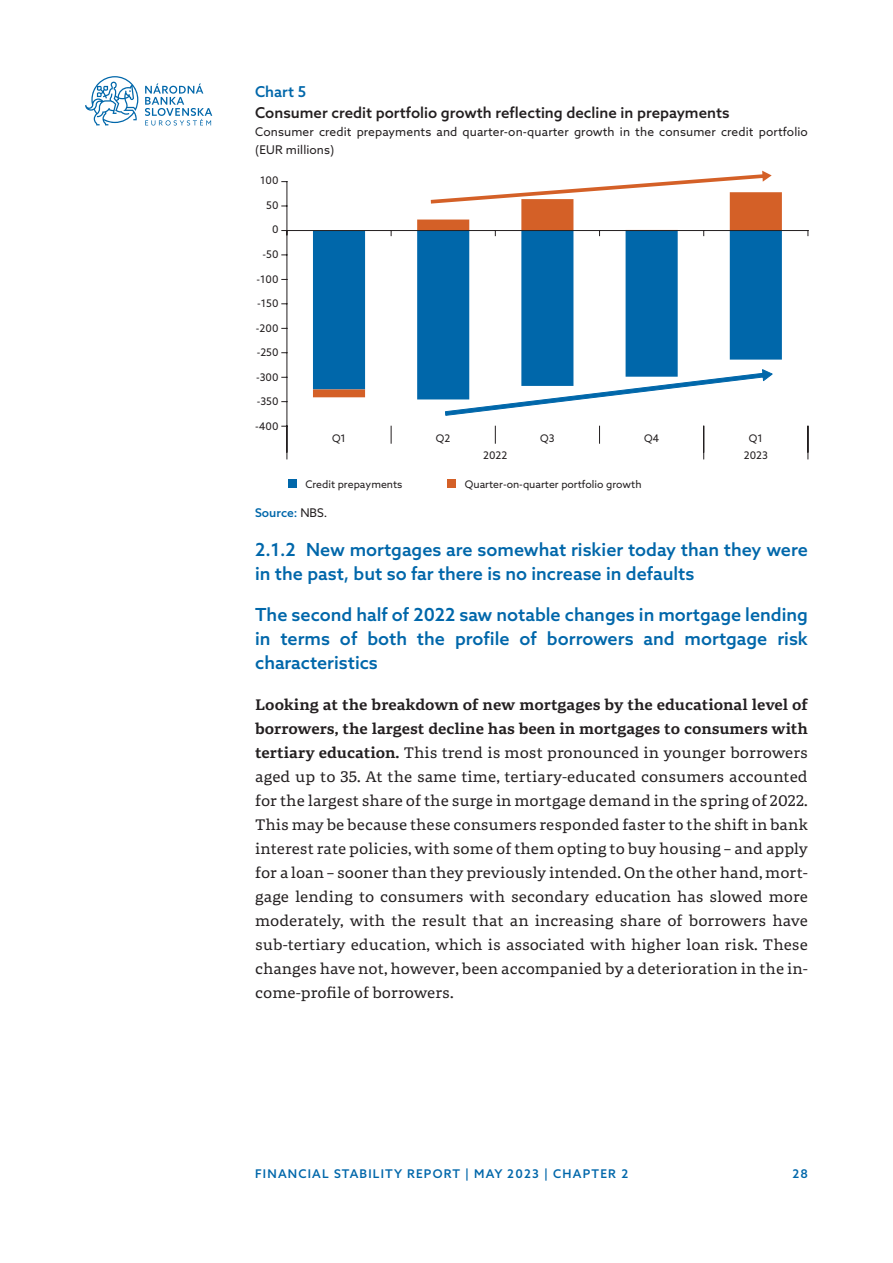
<style>
.page{position:relative;width:893px;height:1263px;background:#fff}
.page>*{position:absolute;margin:0;border:0;box-sizing:border-box;transform-origin:0 0}
.t1{font:500 18px/24px "Azo Sans";color:#0067aa}
.t2{font:15px/24px "Portada Text";color:#231f20;text-align:justify}
.t3{font:15px/24px "Portada Text Sb";color:#231f20}
.t4{font:500 15px "Azo Sans";color:#231f20}
.t5{font:500 15px "Azo Sans";color:#0067aa}
.t6{font:12px/18px "Azo Sans";letter-spacing:.01em;color:#231f20}
.t7{font:500 12px "Azo Sans";letter-spacing:.1em;color:#0067aa}
.t8{font:10.5px "Azo Sans";color:#231f20}
.s1{font-weight:400;color:#231f20}
.s2{font-family:"Portada Text Sb"}
</style>
<div class="page">
<svg style="left:145px;top:83px;width:67px;height:43px"></svg>
<svg style="left:85px;top:76px;width:53px;height:49px"></svg>
<svg style="left:313px;top:192px;width:469px;height:205px"></svg>
<hr style="left:287px;top:182px;width:1px;height:244px;background:#231f20">
<hr style="left:287px;top:230px;width:521px;height:1px;background:#231f20">
<svg style="left:282px;top:230px;width:6px;height:5px"></svg>
<svg style="left:282px;top:426px;width:5px;height:26px"></svg>
<svg style="left:391px;top:426px;width:1px;height:17px"></svg>
<svg style="left:495px;top:426px;width:1px;height:17px"></svg>
<svg style="left:599px;top:426px;width:1px;height:17px"></svg>
<hr style="left:287px;top:426px;width:1px;height:33px;background:#231f20">
<hr style="left:703px;top:426px;width:1px;height:33px;background:#231f20">
<hr style="left:808px;top:426px;width:1px;height:33px;background:#231f20">
<svg style="left:445px;top:370px;width:327px;height:45px"></svg>
<svg style="left:431px;top:171px;width:341px;height:33px"></svg>
<div style="left:288px;top:479px;width:8px;height:8px;background:#0067aa"></div>
<div style="left:447px;top:479px;width:9px;height:8px;background:#d46027"></div>
<p class="t5" style="left:255px;top:81px;width:52px">Chart 5</p>
<p class="t4" style="left:255px;top:102px;width:476px">Consumer credit portfolio growth reflecting decline in prepayments</p>
<p class="t6" style="left:255px;top:122px;width:554px">Consumer credit prepayments and quarter-on-quarter growth in the consumer credit portfolio (EUR millions)</p>
<p class="t8" style="left:260px;top:174px;width:20px">100</p>
<p class="t8" style="left:266px;top:198px;width:14px">50</p>
<p class="t8" style="left:272px;top:223px;width:8px">0</p>
<p class="t8" style="left:263px;top:247px;width:17px">-50</p>
<p class="t8" style="left:256px;top:272px;width:24px">-100</p>
<p class="t8" style="left:257px;top:296px;width:23px">-150</p>
<p class="t8" style="left:256px;top:321px;width:24px">-200</p>
<p class="t8" style="left:257px;top:345px;width:23px">-250</p>
<p class="t8" style="left:256px;top:370px;width:24px">-300</p>
<p class="t8" style="left:257px;top:395px;width:23px">-350</p>
<p class="t8" style="left:255px;top:419px;width:25px">-400</p>
<p class="t8" style="left:332px;top:432px;width:15px">Q1</p>
<p class="t8" style="left:436px;top:432px;width:16px">Q2</p>
<p class="t8" style="left:540px;top:432px;width:16px">Q3</p>
<p class="t8" style="left:644px;top:432px;width:17px">Q4</p>
<p class="t8" style="left:749px;top:432px;width:15px">Q1</p>
<p class="t8" style="left:483px;top:448px;width:26px">2022</p>
<p class="t8" style="left:744px;top:448px;width:26px">2023</p>
<p class="t8" style="left:305px;top:477px;width:99px">Credit prepayments</p>
<p class="t8" style="left:465px;top:477px;width:178px">Quarter-on-quarter portfolio growth</p>
<p class="t7" style="left:255px;top:504px;width:74px">Source: <span class="s1">NBS.</span></p>
<p class="t1" style="left:255px;top:537px;width:554px">2.1.2 New mortgages are somewhat riskier today than they were in the past, but so far there is no increase in defaults</p>
<p class="t1" style="left:255px;top:602px;width:554px;text-align:justify">The second half of 2022 saw notable changes in mortgage lending in terms of both the profile of borrowers and mortgage risk characteristics</p>
<p class="t3" style="left:255px;top:692px;width:554px">Looking at the breakdown of new mortgages by the educational level of borrowers, the largest decline has been in mortgages to consumers with</p>
<p class="t2" style="left:255px;top:740px;width:554px"><span class="s2">tertiary education.</span> This trend is most pronounced in younger borrowers aged up to 35. At the same time, tertiary-educated consumers accounted for the largest share of the surge in mortgage demand in the spring of 2022.<br>This may be because these consumers responded faster to the shift in bank interest rate policies, with some of them opting to buy housing – and apply for a loan – sooner than they previously intended. On the other hand, mort&shy;gage lending to consumers with secondary education has slowed more moderately, with the result that an increasing share of borrowers have sub-tertiary education, which is associated with higher loan risk. These changes have not, however, been accompanied by a deterioration in the in&shy;come-profile of borrowers.</p>
<p class="t7" style="left:255px;top:1166px;width:17px">Financia</p>
<p class="t7" style="left:322px;top:1166px;width:28px">l Stabi</p>
<p class="t7" style="left:373px;top:1166px;width:191px">lity RepoRt | May 2023 | chapt</p>
<p class="t7" style="left:600px;top:1166px;width:29px">er 2</p>
<p class="t7" style="left:792px;top:1166px;width:17px">28</p>
</div>
